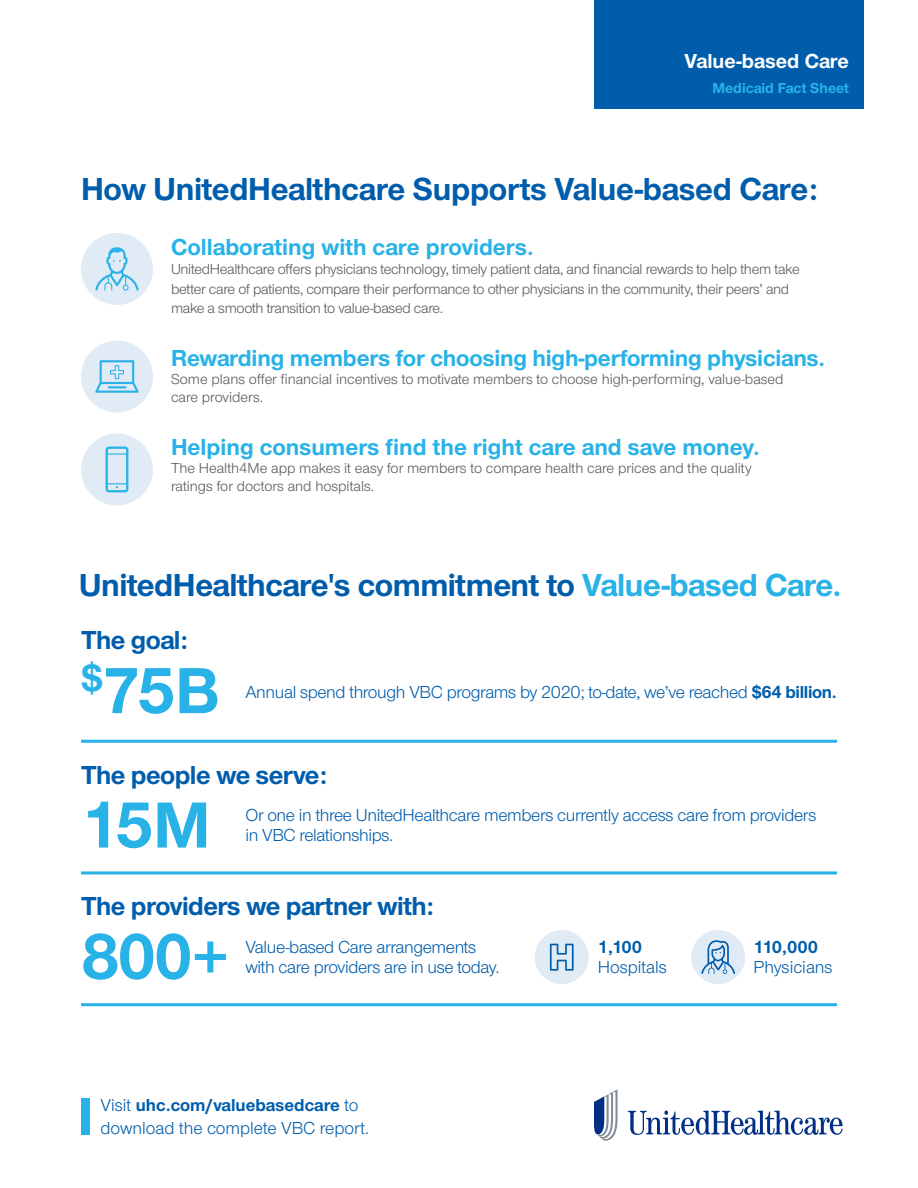
<style>
.page{position:relative;width:918px;height:1188px;background:#fff}
.page>*{position:absolute;margin:0;border:0;box-sizing:border-box;transform-origin:0 0}
.t1{font:700 67.5px/132.9px "UHC Sans";letter-spacing:-.03em;color:#29b2e7}
.t2{font:700 33px "UHC Sans";letter-spacing:-.015em;color:#005dac}
.t3{font:700 27px "UHC Sans";letter-spacing:-.02em;color:#005dac}
.t4{font:700 24px "UHC Sans";color:#29b2e7}
.t5{font:700 21px "UHC Sans";color:#fff}
.t6{font:18px/19.5px "UHC Sans";letter-spacing:-.02em;color:#005dac}
.t7{font:18px/22.5px "UHC Sans";color:#005dac}
.t8{font:700 18px "UHC Sans";letter-spacing:-.025em;color:#005dac}
.t9{font:15px/19.5px "UHC Sans";letter-spacing:-.02em;color:#58595b}
.t10{font:15px/18px "UHC Sans";color:#58595b}
.t11{font:700 15px "UHC Sans";color:#29b2e7}
.s1{color:#29b2e7}
.s2{font-weight:700}
</style>
<div class="page">
<div style="left:594px;top:0;width:270px;height:108px;background:#005dac"></div>
<svg style="left:628px;top:1110px;width:215px;height:25px"></svg>
<svg style="left:594px;top:1089px;width:24px;height:52px"></svg>
<div style="left:81px;top:1098px;width:9px;height:37px;background:#29b2e7"></div>
<hr style="left:81px;top:740px;width:756px;height:3px;background:#29b2e7">
<hr style="left:81px;top:1003px;width:756px;height:3px;background:#29b2e7">
<hr style="left:81px;top:871px;width:756px;height:3px;background:#29b2e7">
<div style="left:535px;top:930px;width:54px;height:54px;background:#e1ebf5;border-radius:50%"></div>
<svg style="left:550px;top:944px;width:24px;height:27px"></svg>
<div style="left:691px;top:930px;width:54px;height:54px;background:#e1ebf5;border-radius:50%"></div>
<svg style="left:701px;top:940px;width:34px;height:34px"></svg>
<div style="left:81px;top:233px;width:72px;height:72px;background:#e1ebf5;border-radius:50%"></div>
<svg style="left:95px;top:247px;width:44px;height:44px"></svg>
<div style="left:81px;top:340px;width:72px;height:72px;background:#e1ebf5;border-radius:50%"></div>
<svg style="left:95px;top:360px;width:44px;height:33px"></svg>
<div style="left:81px;top:433px;width:72px;height:72px;background:#e1ebf5;border-radius:50%"></div>
<svg style="left:106px;top:447px;width:22px;height:45px"></svg>
<h3 class="t5" style="left:684px;top:47px;width:166px">Value-based Care</h3>
<p class="t11" style="left:712px;top:78px;width:138px">Medicaid Fact Sheet</p>
<h2 class="t2" style="left:81px;top:167px;width:739px">How UnitedHealthcare Supports Value-based Care:</h2>
<h3 class="t4" style="left:171px;top:231px;width:364px">Collaborating with care providers.</h3>
<p class="t9" style="left:171px;top:259px;width:630px">UnitedHealthcare offers physicians technology, timely patient data, and financial rewards to help them take better care of patients, compare their performance to other physicians in the community, their peers’ and make a smooth transition to value-based care.</p>
<h3 class="t4" style="left:171px;top:342px;width:656px">Rewarding members for choosing high-performing physicians.</h3>
<p class="t10" style="left:171px;top:370px;width:614px">Some plans offer financial incentives to motivate members to choose high-performing, value-based care providers.</p>
<h3 class="t4" style="left:171px;top:431px;width:590px">Helping consumers find the right care and save money.</h3>
<p class="t10" style="left:171px;top:459px;width:582px">The Health4Me app makes it easy for members to compare health care prices and the quality ratings for doctors and hospitals.</p>
<h2 class="t2" style="left:79px;top:562px;width:764px">UnitedHealthcare's commitment to <span class="s1">Value-based Care.</span></h2>
<h3 class="t3" style="left:81px;top:622px;width:109px">The goal:</h3>
<h1 class="t1" style="left:81px;top:622px;width:150px"><sup>$</sup>75B<br>15M<br>800+</h1>
<p class="t6" style="left:245px;top:681px;width:593px">Annual spend through VBC programs by 2020; to-date, we’ve reached <span class="s2">$64 billion.</span></p>
<h3 class="t3" style="left:81px;top:757px;width:248px">The people we serve:</h3>
<p class="t6" style="left:245px;top:805px;width:573px">Or one in three UnitedHealthcare members currently access care from providers in VBC relationships.</p>
<h3 class="t3" style="left:81px;top:888px;width:355px">The providers we partner with:</h3>
<p class="t6" style="left:245px;top:937px;width:256px">Value-based Care arrangements with care providers are in use today.</p>
<p class="t8" style="left:598px;top:935px;width:46px">1,100</p>
<p class="t7" style="left:598px;top:955px;width:71px">Hospitals</p>
<p class="t8" style="left:754px;top:935px;width:66px">110,000</p>
<p class="t7" style="left:754px;top:955px;width:81px">Physicians</p>
<p class="t7" style="left:100px;top:1093px;width:270px">Visit <span class="s2">uhc.com/valuebasedcare</span> to download the complete VBC report.</p>
</div>
